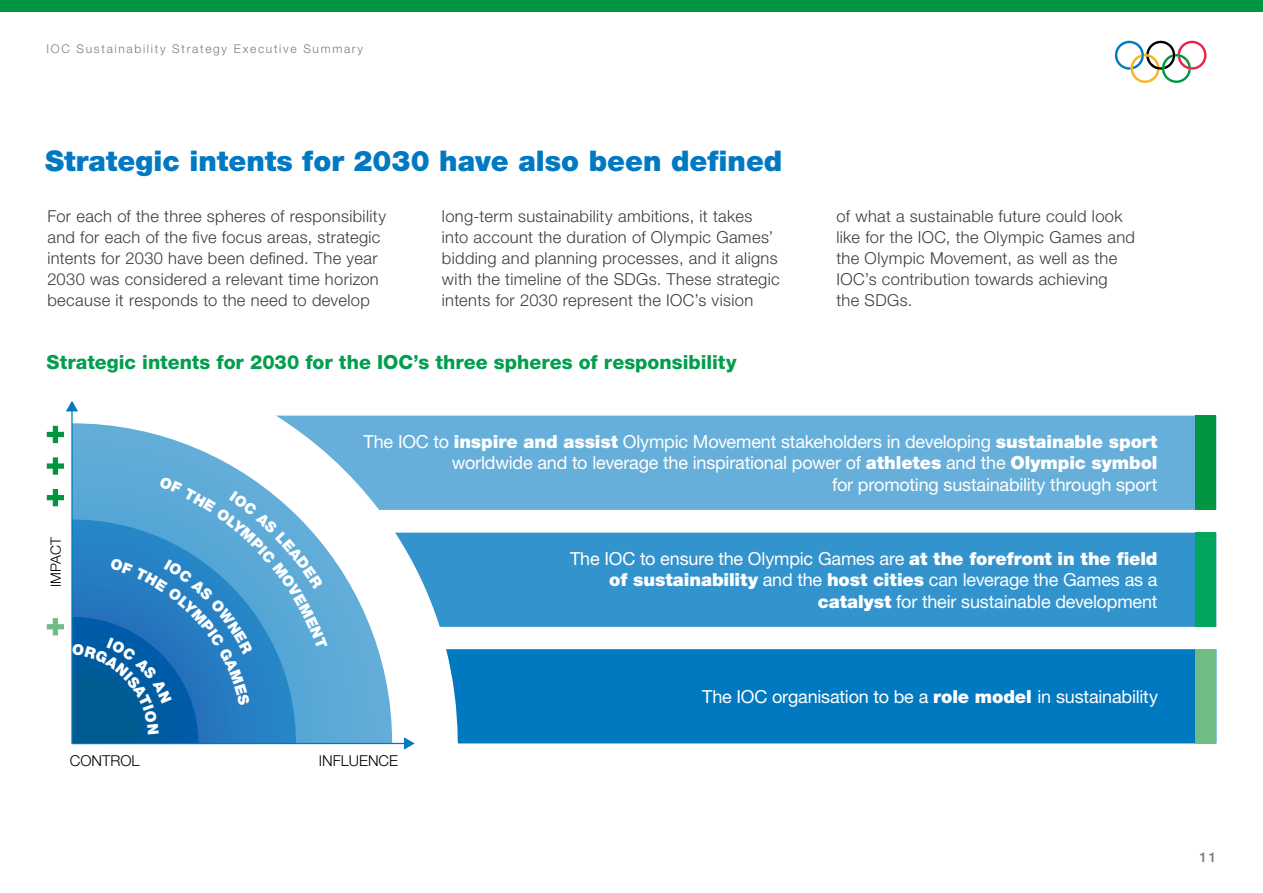
<style>
.page{position:relative;width:1263px;height:893px;background:#fff}
.page>*{position:absolute;margin:0;border:0;box-sizing:border-box;transform-origin:0 0}
.t1{font:900 28.5px "Helvetica Neue LT Pro";color:#0079c2}
.t2{font:800 19.5px "Helvetica Neue LT Pro";color:#009e4d}
.t3{font:18px/21.6px "Helvetica Neue LT Pro";letter-spacing:-.01em;color:#fff;text-align:right}
.t4{font:300 16.5px/21px "Helvetica Neue LT Pro";letter-spacing:.02em;color:#3c3c3b}
.t5{font:300 15px "Helvetica Neue LT Pro";color:#000}
.t6{font:300 14.1px "Helvetica Neue LT Pro";color:#000}
.t7{font:500 13.5px "Helvetica Neue LT Pro";color:#7c7b7b}
.t8{font:300 12px "Helvetica Neue LT Pro";letter-spacing:.14em;color:#7c7b7b}
.s1{font-weight:900}
</style>
<div class="page">
<svg style="left:47px;top:426px;width:17px;height:17px"></svg>
<svg style="left:47px;top:457px;width:17px;height:18px"></svg>
<svg style="left:47px;top:489px;width:17px;height:17px"></svg>
<svg style="left:47px;top:618px;width:17px;height:17px"></svg>
<svg style="left:73px;top:423px;width:319px;height:320px"></svg>
<hr style="left:71px;top:743px;width:335px;height:1px;background:#0079c2">
<svg style="left:404px;top:737px;width:11px;height:13px"></svg>
<hr style="left:71px;top:410px;width:2px;height:333px;background:#0079c2">
<svg style="left:66px;top:401px;width:12px;height:10px"></svg>
<div style="left:276px;top:416px;width:919px;height:94px;background:#66afda"></div>
<div style="left:395px;top:533px;width:800px;height:94px;background:#3394cd"></div>
<div style="left:446px;top:649px;width:749px;height:94px;background:#0079c1"></div>
<div style="left:1195px;top:416px;width:21px;height:94px;background:#009641"></div>
<div style="left:1195px;top:533px;width:21px;height:94px;background:#00a75d"></div>
<div style="left:1195px;top:649px;width:21px;height:94px;background:#6fbc85"></div>
<svg style="left:1115px;top:41px;width:91px;height:42px"></svg>
<div style="left:0;top:0;width:1263px;height:11px;background:#009641"></div>
<svg style="left:72px;top:476px;width:255px;height:267px;background:#368ac4"></svg>
<p class="t8" style="left:47px;top:41px;width:318px">IOC Sustainability Strategy Executive Summary</p>
<h1 class="t1" style="left:45px;top:144px;width:739px">Strategic intents for 2030 have also been defined</h1>
<p class="t4" style="left:47px;top:205px;width:340px">For each of the three spheres of responsibility and for each of the five focus areas, strategic intents for 2030 have been defined. The year 2030 was considered a relevant time horizon because it responds to the need to develop</p>
<p class="t4" style="left:442px;top:205px;width:339px">long-term sustainability ambitions, it takes into account the duration of Olympic Games’ bidding and planning processes, and it aligns with the timeline of the SDGs. These strategic intents for 2030 represent the IOC’s vision</p>
<p class="t4" style="left:836px;top:205px;width:300px">of what a sustainable future could look like for the IOC, the Olympic Games and the Olympic Movement, as well as the<br>IOC’s contribution towards achieving<br>the SDGs.</p>
<p class="t2" style="left:47px;top:350px;width:691px">Strategic intents for 2030 for the IOC’s three spheres of responsibility</p>
<p class="t6" style="left:47px;top:587px;width:51px;rotate:-90deg">IMPACT</p>
<p class="t3" style="left:364px;top:430px;width:795px">The IOC to <span class="s1">inspire and assist</span> Olympic Movement stakeholders in developing <span class="s1">sustainable sport </span>worldwide and to leverage the inspirational power of <span class="s1">athletes</span> and the <span class="s1">Olympic symbol<br></span>for promoting sustainability through sport</p>
<p class="t3" style="left:570px;top:547px;width:589px">The IOC to ensure the Olympic Games are <span class="s1">at the forefront in the field of sustainability</span> and the <span class="s1">host cities</span> can leverage the Games as a <span class="s1">catalyst</span> for their sustainable development</p>
<p class="t5" style="left:70px;top:751px;width:71px">CONTROL</p>
<p class="t5" style="left:319px;top:751px;width:81px">INFLUENCE</p>
<p class="t3" style="left:702px;top:685px;width:457px">The IOC organisation to be a <span class="s1">role model</span> in sustainability</p>
<p class="t7" style="left:1199px;top:849px;width:18px">11</p>
</div>
